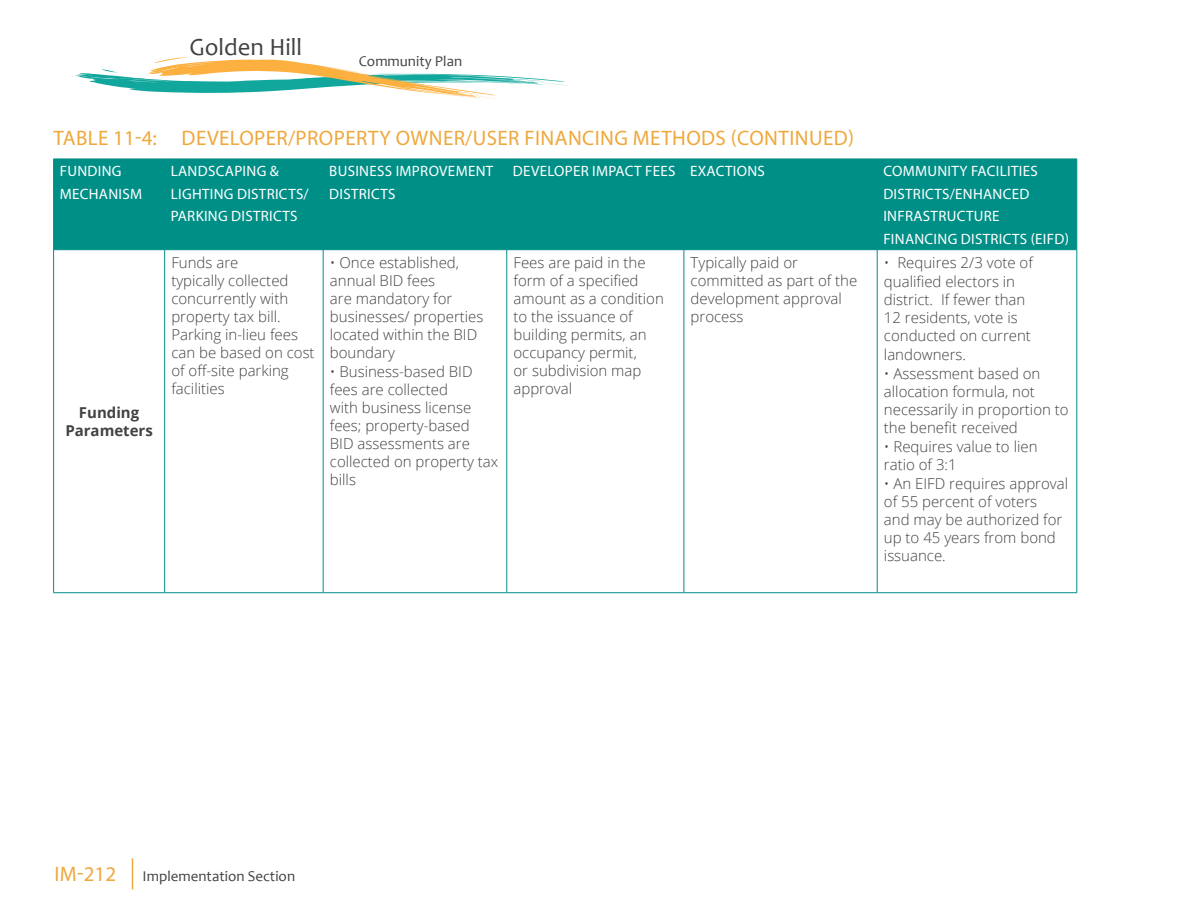
<style>
.page{position:relative;width:1188px;height:918px;background:#fff}
.page>*{position:absolute;margin:0;border:0;box-sizing:border-box;transform-origin:0 0}
.t1{font:24.75px "Candara";color:#414243}
.Tables_no_number{font:21px "Myriad Pro";letter-spacing:.02em;color:#efa83c}
.table_text{font:300 15px/18px "Open Sans";color:#414243}
.Table_Header{font:15px/22.5px "Myriad Pro";letter-spacing:.02em;color:#fff}
.t2{font:15px "Candara";color:#414243}
.table_text-2{font:700 15px/18px "Open Sans";color:#414243;text-align:center}
</style>
<div class="page">
<div style="left:54px;top:160px;width:1023px;height:89px;background:#008f86"></div>
<hr style="left:53px;top:159px;width:112px;height:1px;background:#008f86">
<hr style="left:53px;top:159px;width:1px;height:91px;background:#008f86">
<hr style="left:165px;top:159px;width:158px;height:1px;background:#008f86">
<hr style="left:164px;top:159px;width:1px;height:91px;background:#008f86">
<hr style="left:323px;top:159px;width:184px;height:1px;background:#008f86">
<hr style="left:323px;top:159px;width:1px;height:91px;background:#008f86">
<hr style="left:507px;top:159px;width:177px;height:1px;background:#008f86">
<hr style="left:507px;top:159px;width:1px;height:91px;background:#008f86">
<hr style="left:684px;top:159px;width:193px;height:1px;background:#008f86">
<hr style="left:684px;top:159px;width:1px;height:91px;background:#008f86">
<hr style="left:877px;top:159px;width:200px;height:1px;background:#008f86">
<hr style="left:877px;top:159px;width:1px;height:91px;background:#008f86">
<hr style="left:1077px;top:159px;width:1px;height:91px;background:#008f86">
<hr style="left:53px;top:249px;width:112px;height:1px;background:#008f86">
<hr style="left:53px;top:250px;width:1px;height:343px;background:#008f86">
<hr style="left:165px;top:249px;width:158px;height:1px;background:#008f86">
<hr style="left:164px;top:250px;width:1px;height:343px;background:#008f86">
<hr style="left:323px;top:249px;width:184px;height:1px;background:#008f86">
<hr style="left:323px;top:250px;width:1px;height:343px;background:#008f86">
<hr style="left:507px;top:249px;width:177px;height:1px;background:#008f86">
<hr style="left:507px;top:250px;width:1px;height:343px;background:#008f86">
<hr style="left:684px;top:249px;width:193px;height:1px;background:#008f86">
<hr style="left:684px;top:250px;width:1px;height:343px;background:#008f86">
<hr style="left:877px;top:249px;width:200px;height:1px;background:#008f86">
<hr style="left:877px;top:250px;width:1px;height:343px;background:#008f86">
<hr style="left:1077px;top:250px;width:1px;height:343px;background:#008f86">
<hr style="left:53px;top:592px;width:112px;height:1px;background:#008f86">
<hr style="left:165px;top:592px;width:158px;height:1px;background:#008f86">
<hr style="left:323px;top:592px;width:184px;height:1px;background:#008f86">
<hr style="left:507px;top:592px;width:177px;height:1px;background:#008f86">
<hr style="left:684px;top:592px;width:193px;height:1px;background:#008f86">
<hr style="left:877px;top:592px;width:200px;height:1px;background:#008f86">
<svg style="left:75px;top:57px;width:493px;height:42px"></svg>
<hr style="left:132px;top:858px;width:1px;height:31px;background:#efa83c">
<h1 class="t1" style="left:189px;top:31px;width:114px">Golden Hill</h1>
<p class="t2" style="left:359px;top:52px;width:105px">Community Plan</p>
<p class="Tables_no_number" style="left:54px;top:125px;width:802px">TABLE 11-4: DEVELOPER/PROPERTY OWNER/USER FINANCING METHODS (CONTINUED)</p>
<p class="Table_Header" style="left:60px;top:160px;width:84px">FUNDING<br>MECHANISM</p>
<p class="Table_Header" style="left:171px;top:160px;width:139px">LANDSCAPING &amp;<br>LIGHTING DISTRICTS/<br>PARKING DISTRICTS</p>
<p class="Table_Header" style="left:329px;top:160px;width:166px">BUSINESS IMPROVEMENT<br>DISTRICTS</p>
<p class="Table_Header" style="left:513px;top:160px;width:164px">DEVELOPER IMPACT FEES</p>
<p class="Table_Header" style="left:690px;top:160px;width:76px">EXACTIONS</p>
<p class="Table_Header" style="left:883px;top:160px;width:187px">COMMUNITY FACILITIES<br>DISTRICTS/ENHANCED<br>INFRASTRUCTURE<br>FINANCING DISTRICTS (EIFD)</p>
<p class="table_text-2" style="left:65px;top:403px;width:89px">Funding<br>Parameters</p>
<p class="table_text" style="left:171px;top:253px;width:145px">Funds are<br>typically collected concurrently with property tax bill.<br>Parking in-lieu fees can be based on cost of off-site parking facilities</p>
<p class="table_text" style="left:330px;top:253px;width:155px">• Once established, annual BID fees<br>are mandatory for businesses/ properties located within the BID boundary</p>
<p class="table_text" style="left:330px;top:362px;width:170px">• Business-based BID fees are collected<br>with business license fees; property-based<br>BID assessments are collected on property tax bills</p>
<p class="table_text" style="left:514px;top:253px;width:152px">Fees are paid in the form of a specified amount as a condition to the issuance of building permits, an occupancy permit,<br>or subdivision map approval</p>
<p class="table_text" style="left:691px;top:253px;width:168px">Typically paid or committed as part of the development approval process</p>
<p class="table_text" style="left:884px;top:253px;width:150px">• Requires 2/3 vote of</p>
<p class="table_text" style="left:884px;top:272px;width:149px">qualified electors in district. If fewer than<br>12 residents, vote is conducted on current</p>
<p class="table_text" style="left:884px;top:345px;width:84px">landowners.</p>
<p class="table_text" style="left:884px;top:364px;width:186px">• Assessment based on allocation formula, not necessarily in proportion to the benefit received</p>
<p class="table_text" style="left:884px;top:437px;width:155px">• Requires value to lien ratio of 3:1</p>
<p class="table_text" style="left:884px;top:474px;width:186px">• An EIFD requires approval of 55 percent of voters<br>and may be authorized for up to 45 years from bond issuance.</p>
<h2 class="Tables_no_number" style="left:54px;top:861px;width:63px">IM-212</h2>
<p class="t2" style="left:143px;top:867px;width:154px">Implementation Section</p>
</div>
